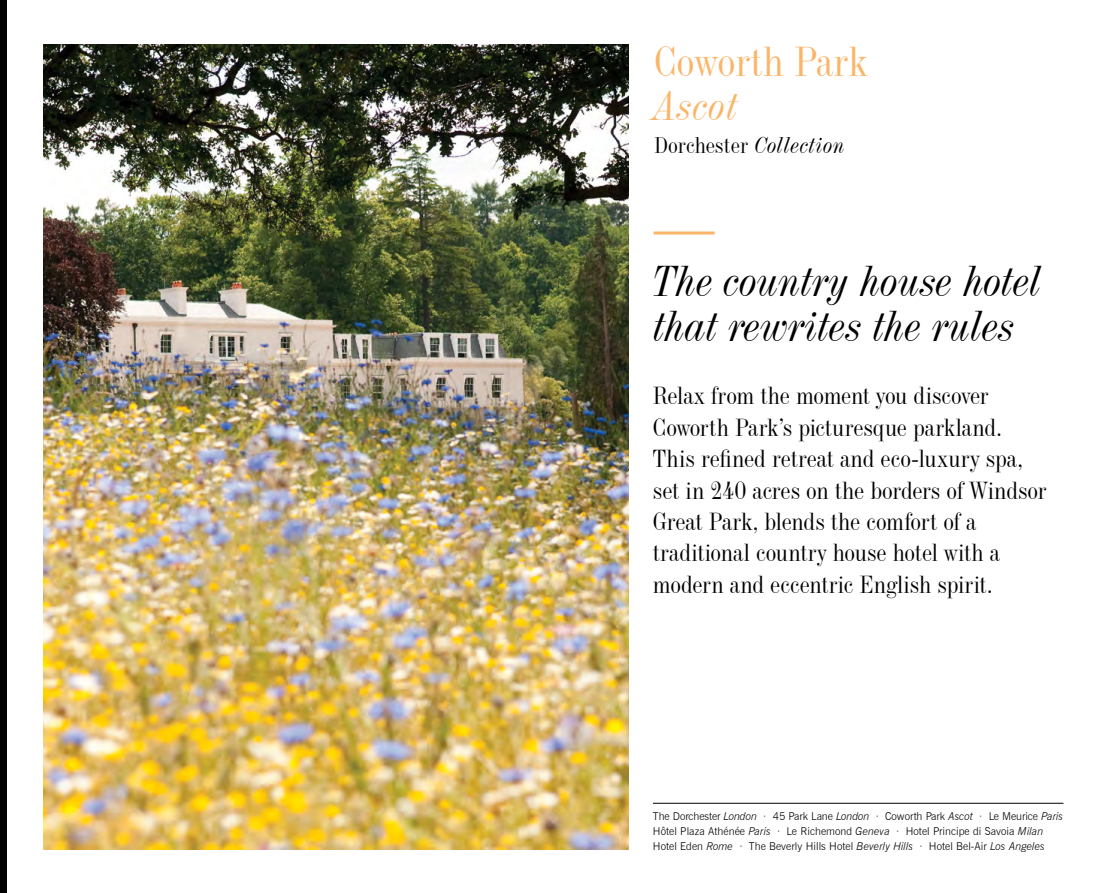
<style>
.page{position:relative;width:1106px;height:893px;background:#fff}
.page>*{position:absolute;margin:0;border:0;box-sizing:border-box;transform-origin:0 0}
.t1{font:italic 42px/45px "Industrial 736 BT";letter-spacing:-.005em;color:#000}
.t2{font:40.65px "Industrial 736 BT";color:#fbb568}
.t3{font:italic 39.6px "Industrial 736 BT";letter-spacing:.02em;color:#fbb568}
.t4{font:24px/31.5px "Industrial 736 BT";letter-spacing:-.01em;color:#000}
.t5{font:22.05px "Industrial 736 BT";color:#000}
.t6{font:300 10.8px/15px "News Gothic BT";letter-spacing:.005em;color:#000}
.s1{font-style:italic}
</style>
<div class="page">
<hr style="left:653px;top:803px;width:410px;height:1px;background:#000">
<hr style="left:653px;top:231px;width:61px;height:3px;background:#fbb568">
<img style="left:44px;top:44px;width:584px;height:805px">
<div style="left:0;top:0;width:6px;height:893px;background:#000"></div>
<h2 class="t2" style="left:654px;top:36px;width:215px">Coworth Park</h2>
<h3 class="t3" style="left:654px;top:82px;width:85px">Ascot</h3>
<p class="t5" style="left:654px;top:131px;width:192px">Dorchester <span class="s1">Collection</span></p>
<h1 class="t1" style="left:653px;top:258px;width:390px">The country house hotel that rewrites the rules</h1>
<p class="t4" style="left:653px;top:379px;width:395px">Relax from the moment you discover Coworth Park’s picturesque parkland.<br>This refined retreat and eco-luxury spa, set in 240 acres on the borders of Windsor Great Park, blends the comfort of a traditional country house hotel with a modern and eccentric English spirit.</p>
<p class="t6" style="left:653px;top:809px;width:412px">The Dorchester <span class="s1">London</span> · 45 Park Lane <span class="s1">London</span> · Coworth Park <span class="s1">Ascot</span> · Le Meurice <span class="s1">Paris<br></span>Hôtel Plaza Athénée <span class="s1">Paris</span> · Le Richemond <span class="s1">Geneva</span> · Hotel Principe di Savoia <span class="s1">Milan<br></span>Hotel Eden <span class="s1">Rome</span> · The Beverly Hills Hotel <span class="s1">Beverly Hills</span> · Hotel Bel-Air <span class="s1">Los Angeles</span></p>
</div>
